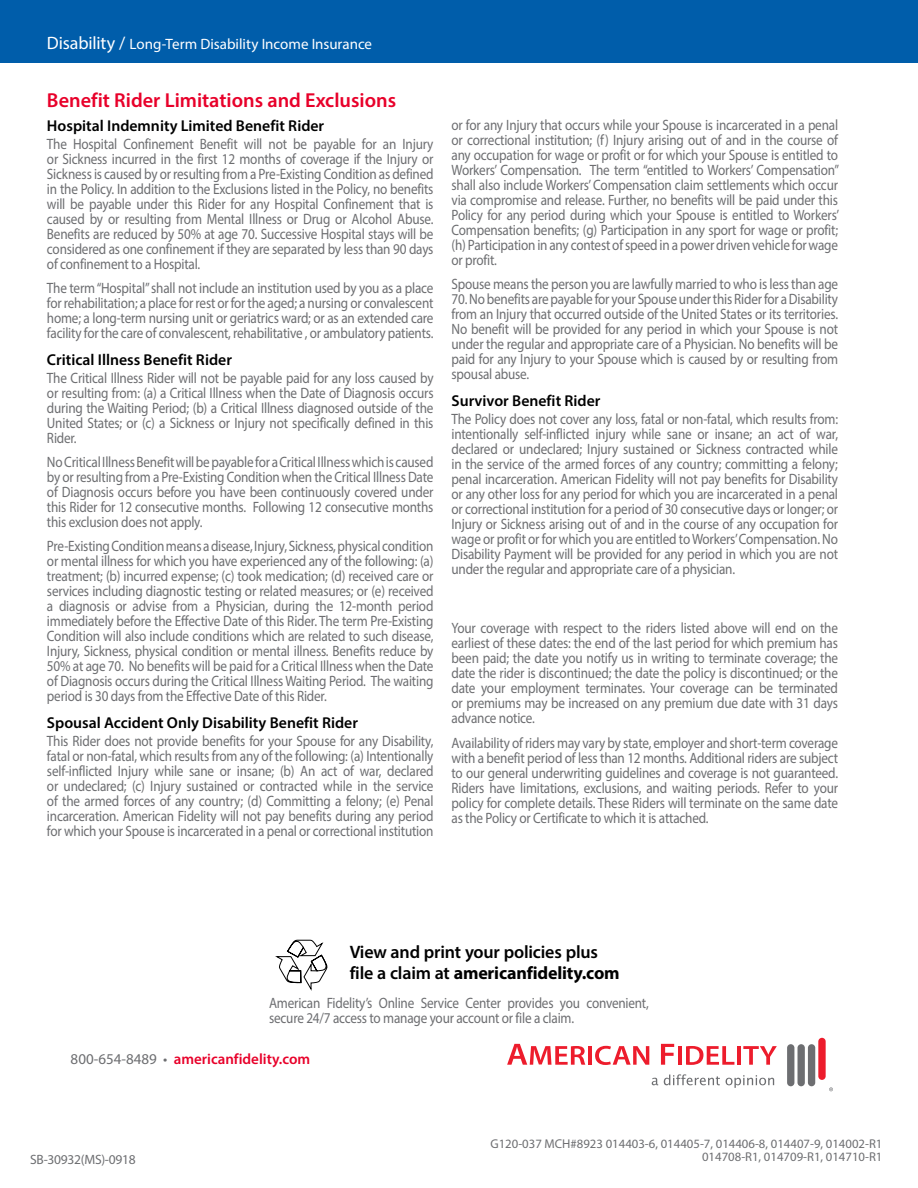
<style>
.page{position:relative;width:918px;height:1188px;background:#fff}
.page>*{position:absolute;margin:0;border:0;box-sizing:border-box;transform-origin:0 0}
.t1{font:600 20.25px "Myriad Pro";color:#e8002a}
.t2{font:600 18px/21px "Myriad Pro";letter-spacing:-.01em;color:#000}
.t3{font:600 15.75px "Myriad Pro";color:#000}
.t4{font:15px/15px "Myriad Pro";letter-spacing:-.015em;color:#6d6e71;text-align:justify;scale:.88 1}
.t5{font:15px "Myriad Pro";color:#fff}
.t6{font:600 15px "Myriad Pro";color:#e8002a}
.t7{font:13.5px "Myriad Pro";letter-spacing:-.02em;color:#6d6e71}
.t8{font:12.75px/13.5px "Myriad Pro";color:#6d6e71;text-align:right}
.s1{font-size:18px}
.s2{font-weight:700}
.s3{font-weight:400;color:#6d6e71}
</style>
<div class="page">
<svg style="left:507px;top:1044px;width:78px;height:21px"></svg>
<hr style="left:588px;top:1046px;width:4px;height:19px;background:#ed1c2c">
<svg style="left:595px;top:1046px;width:54px;height:19px"></svg>
<svg style="left:661px;top:1044px;width:13px;height:21px"></svg>
<hr style="left:678px;top:1046px;width:4px;height:19px;background:#ed1c2c">
<svg style="left:686px;top:1046px;width:48px;height:19px"></svg>
<hr style="left:737px;top:1046px;width:4px;height:19px;background:#ed1c2c">
<svg style="left:743px;top:1046px;width:34px;height:19px"></svg>
<svg style="left:652px;top:1078px;width:6px;height:7px"></svg>
<svg style="left:664px;top:1074px;width:56px;height:11px"></svg>
<svg style="left:726px;top:1075px;width:48px;height:13px"></svg>
<div style="left:787px;top:1044px;width:7px;height:42px;background:#6d6e71;border-radius:4px"></div>
<div style="left:798px;top:1044px;width:7px;height:42px;background:#6d6e71;border-radius:4px"></div>
<div style="left:808px;top:1044px;width:7px;height:42px;background:#6d6e71;border-radius:4px"></div>
<div style="left:818px;top:1038px;width:8px;height:42px;background:#ed1c2c;border-radius:4px"></div>
<svg style="left:829px;top:1087px;width:4px;height:4px"></svg>
<svg style="left:275px;top:940px;width:53px;height:51px"></svg>
<div style="left:0;top:0;width:918px;height:63px;background:#005daa"></div>
<p class="t5" style="left:47px;top:35px;width:327px"><span class="s1">Disability /</span> Long-Term Disability Income Insurance</p>
<h1 class="t1" style="left:47px;top:87px;width:351px">Benefit Rider Limitations and Exclusions</h1>
<p class="t3" style="left:47px;top:116px;width:279px">Hospital Indemnity Limited Benefit Rider</p>
<p class="t4" style="left:47px;top:136px;width:441px">The Hospital Confinement Benefit will not be payable for an Injury or Sickness incurred in the first 12 months of coverage if the Injury or Sickness is caused by or resulting from a Pre-Existing Condition as defined in the Policy. In addition to the Exclusions listed in the Policy, no benefits will be payable under this Rider for any Hospital Confinement that is caused by or resulting from Mental Illness or Drug or Alcohol Abuse.<br>Benefits are reduced by 50% at age 70. Successive Hospital stays will be considered as one confinement if they are separated by less than 90 days of confinement to a Hospital.</p>
<p class="t4" style="left:47px;top:280px;width:441px">The term “Hospital” shall not include an institution used by you as a place for rehabilitation; a place for rest or for the aged; a nursing or convalescent home; a long-term nursing unit or geriatrics ward; or as an extended care facility for the care of convalescent, rehabilitative , or ambulatory patients.</p>
<p class="t3" style="left:47px;top:350px;width:186px">Critical Illness Benefit Rider</p>
<p class="t4" style="left:47px;top:370px;width:441px">The Critical Illness Rider will not be payable paid for any loss caused by or resulting from: (a) a Critical Illness when the Date of Diagnosis occurs during the Waiting Period; (b) a Critical Illness diagnosed outside of the United States; or (c) a Sickness or Injury not specifically defined in this Rider.</p>
<p class="t4" style="left:47px;top:454px;width:441px">No Critical Illness Benefit will be payable for a Critical Illness which is caused by or resulting from a Pre-Existing Condition when the Critical Illness Date of Diagnosis occurs before you have been continuously covered under this Rider for 12 consecutive months. Following 12 consecutive months this exclusion does not apply.</p>
<p class="t4" style="left:47px;top:538px;width:441px">Pre-Existing Condition means a disease, Injury, Sickness, physical condition or mental illness for which you have experienced any of the following: (a) treatment; (b) incurred expense; (c) took medication; (d) received care or services including diagnostic testing or related measures; or (e) received a diagnosis or advise from a Physician, during the 12-month period immediately before the Effective Date of this Rider. The term Pre-Existing Condition will also include conditions which are related to such disease, Injury, Sickness, physical condition or mental illness. Benefits reduce by 50% at age 70. No benefits will be paid for a Critical Illness when the Date of Diagnosis occurs during the Critical Illness Waiting Period. The waiting period is 30 days from the Effective Date of this Rider.</p>
<p class="t3" style="left:47px;top:713px;width:313px">Spousal Accident Only Disability Benefit Rider</p>
<p class="t4" style="left:47px;top:733px;width:441px">This Rider does not provide benefits for your Spouse for any Disability, fatal or non-fatal, which results from any of the following: (a) Intentionally self-inflicted Injury while sane or insane; (b) An act of war, declared or undeclared; (c) Injury sustained or contracted while in the service of the armed forces of any country; (d) Committing a felony; (e) Penal incarceration. American Fidelity will not pay benefits during any period for which your Spouse is incarcerated in a penal or correctional institution</p>
<p class="t4" style="left:452px;top:118px;width:442px">or for any Injury that occurs while your Spouse is incarcerated in a penal or correctional institution; (f) Injury arising out of and in the course of any occupation for wage or profit or for which your Spouse is entitled to Workers’ Compensation. The term “entitled to Workers’ Compensation” shall also include Workers’ Compensation claim settlements which occur via compromise and release. Further, no benefits will be paid under this Policy for any period during which your Spouse is entitled to Workers’ Compensation benefits; (g) Participation in any sport for wage or profit; (h) Participation in any contest of speed in a power driven vehicle for wage or profit.</p>
<p class="t4" style="left:452px;top:276px;width:441px">Spouse means the person you are lawfully married to who is less than age</p>
<p class="t4" style="left:452px;top:291px;width:441px">70. No benefits are payable for your Spouse under this Rider for a Disability from an Injury that occurred outside of the United States or its territories.<br>No benefit will be provided for any period in which your Spouse is not under the regular and appropriate care of a Physician. No benefits will be paid for any Injury to your Spouse which is caused by or resulting from spousal abuse.</p>
<p class="t3" style="left:452px;top:391px;width:150px">Survivor Benefit Rider</p>
<p class="t4" style="left:452px;top:412px;width:441px">The Policy does not cover any loss, fatal or non-fatal, which results from: intentionally self-inflicted injury while sane or insane; an act of war, declared or undeclared; Injury sustained or Sickness contracted while in the service of the armed forces of any country; committing a felony; penal incarceration. American Fidelity will not pay benefits for Disability or any other loss for any period for which you are incarcerated in a penal or correctional institution for a period of 30 consecutive days or longer; or Injury or Sickness arising out of and in the course of any occupation for wage or profit or for which you are entitled to Workers’ Compensation. No Disability Payment will be provided for any period in which you are not under the regular and appropriate care of a physician.</p>
<p class="t4" style="left:452px;top:620px;width:441px">Your coverage with respect to the riders listed above will end on the earliest of these dates: the end of the last period for which premium has been paid; the date you notify us in writing to terminate coverage; the date the rider is discontinued; the date the policy is discontinued; or the date your employment terminates. Your coverage can be terminated or premiums may be increased on any premium due date with 31 days advance notice.</p>
<p class="t4" style="left:452px;top:735px;width:441px">Availability of riders may vary by state, employer and short-term coverage with a benefit period of less than 12 months. Additional riders are subject to our general underwriting guidelines and coverage is not guaranteed.<br>Riders have limitations, exclusions, and waiting periods. Refer to your policy for complete details. These Riders will terminate on the same date as the Policy or Certificate to which it is attached.</p>
<p class="t2" style="left:350px;top:941px;width:271px">View and print your policies plus file a claim at <span class="s2">americanfidelity.com</span></p>
<p class="t4" style="left:269px;top:995px;width:433px">American Fidelity’s Online Service Center provides you convenient, secure 24/7 access to manage your account or file a claim.</p>
<p class="t6" style="left:71px;top:1050px;width:241px"><span class="s3">800-654-8489 •</span> americanfidelity.com</p>
<p class="t7" style="left:30px;top:1151px;width:107px">SB-30932(MS)-0918</p>
<p class="t8" style="left:490px;top:1137px;width:393px">G120-037 MCH#8923 014403-6, 014405-7, 014406-8, 014407-9, 014002-R1<br>014708-R1, 014709-R1, 014710-R1</p>
</div>
